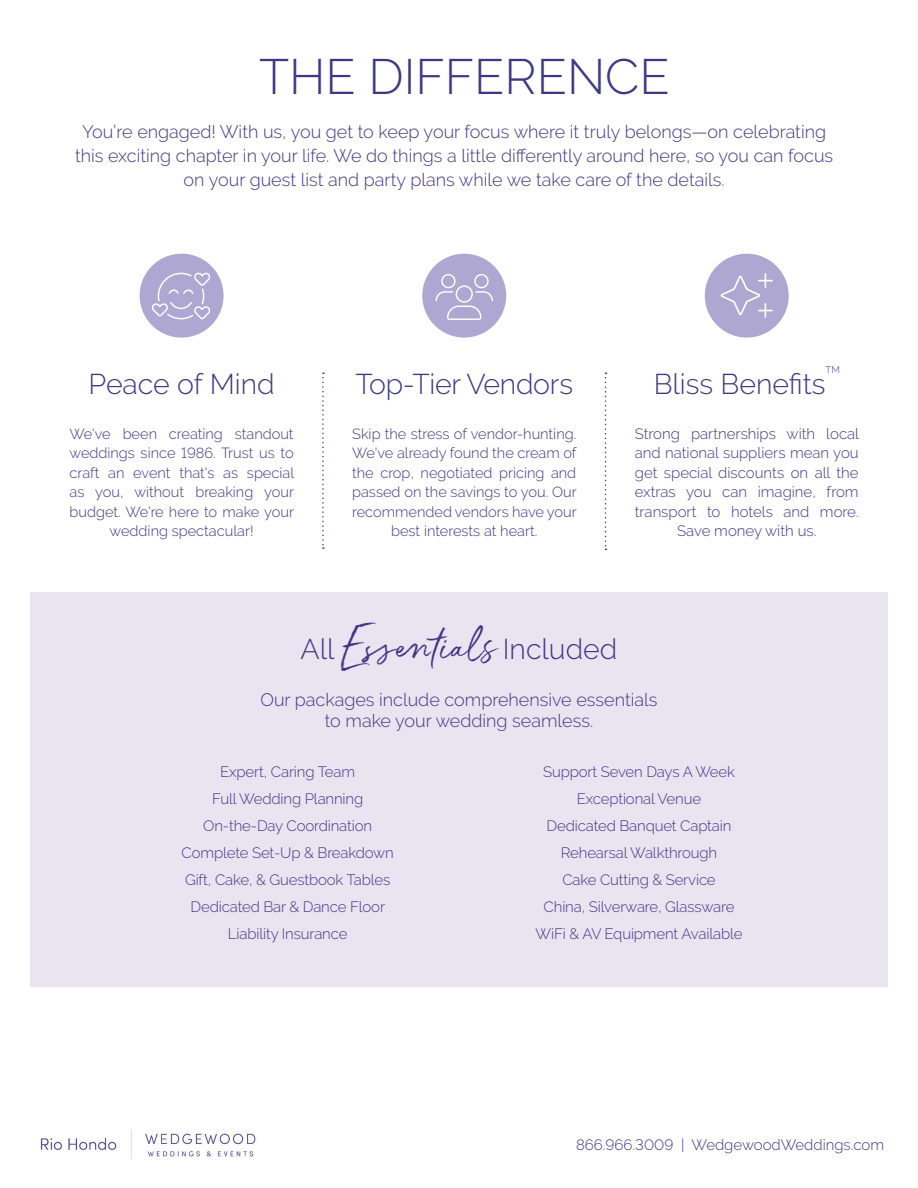
<style>
.page{position:relative;width:918px;height:1188px;background:#fff}
.page>*{position:absolute;margin:0;border:0;box-sizing:border-box;transform-origin:0 0}
.t1{font:300 49.5px "Raleway";color:#403786}
.t2{font:300 28.5px "Raleway";color:#403786}
.t3{font:300 18px/24px "Raleway";color:#403786;text-align:center}
.t4{font:300 15px/27px "Raleway";letter-spacing:-.01em;color:#403786;text-align:center}
.t5{font:300 14.7px/19.5px "Raleway";color:#403786;text-align:center}
.t6{font:300 9.6px "Raleway";color:#403786}
.s1{font-family:"Belluga";font-weight:400;font-size:37.5px}
</style>
<div class="page">
<div style="left:30px;top:592px;width:858px;height:395px;background:#eae4f0"></div>
<div style="left:140px;top:254px;width:84px;height:84px;background:#aea7d1;border-radius:50%"></div>
<svg style="left:152px;top:272px;width:59px;height:48px"></svg>
<div style="left:422px;top:254px;width:84px;height:84px;background:#aea7d1;border-radius:50%"></div>
<svg style="left:436px;top:274px;width:57px;height:46px"></svg>
<div style="left:705px;top:254px;width:84px;height:84px;background:#aea7d1;border-radius:50%"></div>
<svg style="left:721px;top:273px;width:52px;height:45px"></svg>
<svg style="left:322px;top:372px;width:2px;height:177px"></svg>
<svg style="left:605px;top:372px;width:2px;height:178px"></svg>
<img style="left:40px;top:1129px;width:216px;height:30px">
<h1 class="t1" style="left:259px;top:47px;width:412px">THE DIFFERENCE</h1>
<p class="t3" style="left:75px;top:120px;width:760px">You’re engaged! With us, you get to keep your focus where it truly belongs—on celebrating this exciting chapter in your life. We do things a little differently around here, so you can focus on your guest list and party plans while we take care of the details.</p>
<h2 class="t2" style="left:89px;top:367px;width:188px">Peace of Mind</h2>
<p class="t5" style="left:70px;top:424px;width:226px">We've been creating standout weddings since 1986. Trust us to craft an event that's as special as you, without breaking your budget. We're here to make your wedding spectacular!</p>
<h2 class="t2" style="left:355px;top:367px;width:219px">Top-Tier Vendors</h2>
<p class="t5" style="left:352px;top:424px;width:226px">Skip the stress of vendor-hunting.<br>We've already found the cream of the crop, negotiated pricing and passed on the savings to you. Our recommended vendors have your best interests at heart.</p>
<p class="t6" style="left:826px;top:364px;width:16px">TM</p>
<h2 class="t2" style="left:654px;top:367px;width:173px">Bliss Benefits</h2>
<p class="t4" style="left:635px;top:424px;width:226px;line-height:19.5px">Strong partnerships with local and national suppliers mean you get special discounts on all the extras you can imagine, from transport to hotels and more.<br>Save money with us.</p>
<h2 class="t2" style="left:301px;top:632px;width:318px">All <span class="s1">Essentials</span> Included</h2>
<p class="t3" style="left:261px;top:689px;width:398px;line-height:21.6px">Our packages include comprehensive essentials to make your wedding seamless.</p>
<p class="t4" style="left:182px;top:758px;width:214px">Expert, Caring Team<br>Full Wedding Planning<br>On-the-Day Coordination<br>Complete Set-Up &amp; Breakdown<br>Gift, Cake, &amp; Guestbook Tables<br>Dedicated Bar &amp; Dance Floor<br>Liability Insurance</p>
<p class="t4" style="left:536px;top:758px;width:208px">Support Seven Days A Week<br>Exceptional Venue<br>Dedicated Banquet Captain<br>Rehearsal Walkthrough<br>Cake Cutting &amp; Service<br>China, Silverware, Glassware<br>WiFi &amp; AV Equipment Available</p>
<p class="t4" style="left:576px;top:1131px;width:310px">866.966.3009 | WedgewoodWeddings.com</p>
</div>
